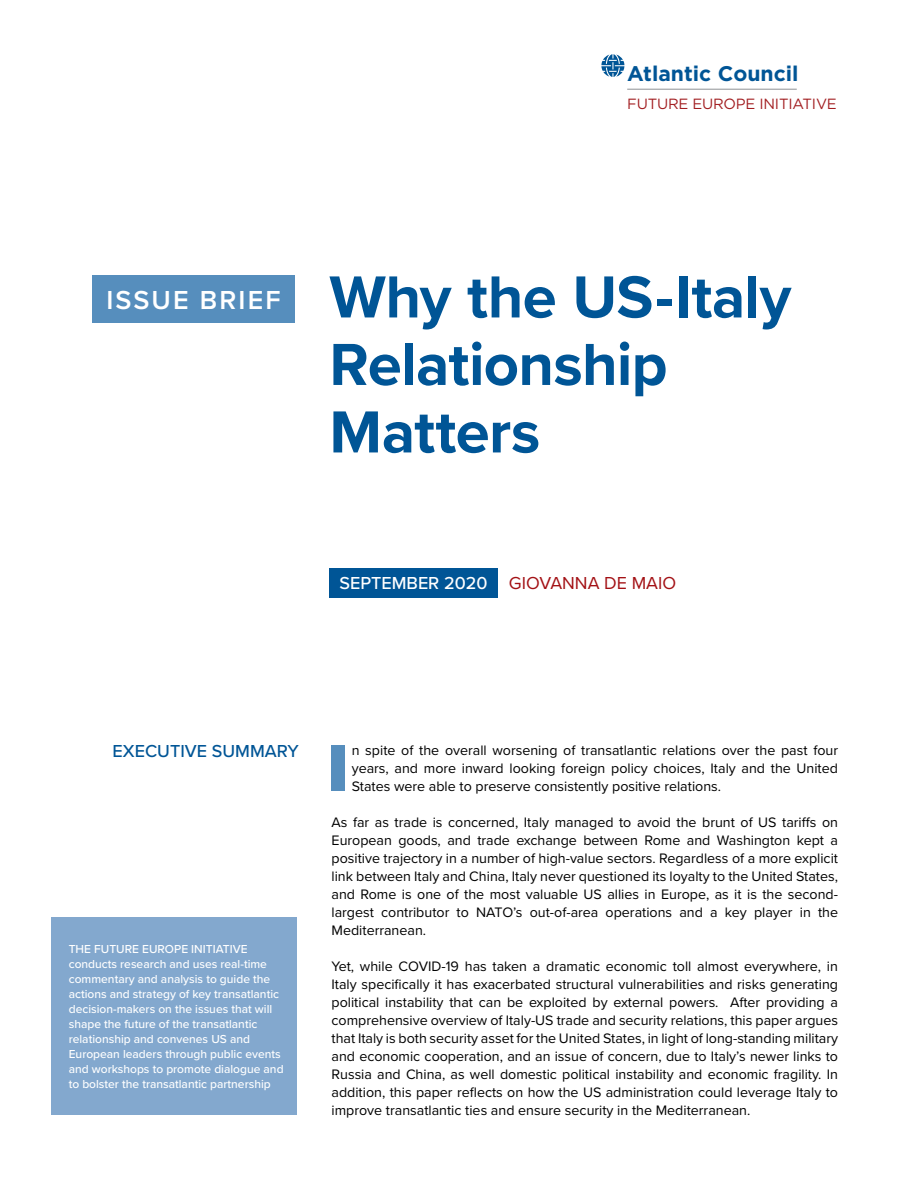
<style>
.page{position:relative;width:918px;height:1188px;background:#fff}
.page>*{position:absolute;margin:0;border:0;box-sizing:border-box;transform-origin:0 0}
.t1{font:900 68.25px "Proxima Nova";color:#568ebd}
.IB_-_Title{font:700 61.5px/67.5px "Proxima Nova";letter-spacing:-.01em;color:#005596}
.t2{font:600 27px "Proxima Nova";letter-spacing:.08em;color:#fff}
.t3{font:700 21.15px "Gotham";color:#005596}
.IB_-_Subsection_NEW{font:500 18px "Proxima Nova";color:#005596}
.IB_-_Subsection_NEW-2{font:18px "Proxima Nova";color:#a31115}
.IB_-_Subsection_NEW-3{font:500 18px "Proxima Nova";color:#fff}
.t4{font:14.85px "Gotham";letter-spacing:-.015em;color:#a21e21}
.t5{font:14.25px/18px "Proxima Nova";color:#000;text-align:justify}
.t6{font:500 12px/15px "Proxima Nova";color:#fff}
</style>
<div class="page">
<div style="left:92px;top:275px;width:202px;height:48px;background:#568ebd"></div>
<hr style="left:627px;top:89px;width:170px;height:1px;background:#939598">
<svg style="left:601px;top:54px;width:23px;height:23px"></svg>
<div style="left:52px;top:917px;width:245px;height:198px;background:#83a8ce"></div>
<div style="left:329px;top:569px;width:168px;height:29px;background:#005596"></div>
<p class="t3" style="left:627px;top:60px;width:173px">Atlantic Council</p>
<p class="t4" style="left:627px;top:94px;width:211px">FUTURE EUROPE INITIATIVE</p>
<p class="t2" style="left:107px;top:280px;width:176px">ISSUE BRIEF</p>
<p class="IB_-_Title" style="left:329px;top:262px;width:463px">Why the US-Italy<br>Relationship<br>Matters</p>
<p class="IB_-_Subsection_NEW-3" style="left:339px;top:569px;width:150px">SEPTEMBER 2020</p>
<p class="IB_-_Subsection_NEW-2" style="left:509px;top:569px;width:169px">GIOVANNA DE MAIO</p>
<p class="IB_-_Subsection_NEW" style="left:113px;top:738px;width:188px">EXECUTIVE SUMMARY</p>
<p class="t6" style="left:69px;top:941px;width:216px">THE FUTURE EUROPE INITIATIVE conducts research and uses real-time commentary and analysis to guide the actions and strategy of key transatlantic decision-makers on the issues that will shape the future of the transatlantic relationship and convenes US and European leaders through public events and workshops to promote dialogue and to bolster the transatlantic partnership</p>
<p class="t1" style="left:328px;top:717px;width:23px">I</p>
<p class="t5" style="left:352px;top:741px;width:488px">n spite of the overall worsening of transatlantic relations over the past four years, and more inward looking foreign policy choices, Italy and the United States were able to preserve consistently positive relations.</p>
<p class="t5" style="left:332px;top:813px;width:508px">As far as trade is concerned, Italy managed to avoid the brunt of US tariffs on European goods, and trade exchange between Rome and Washington kept a positive trajectory in a number of high-value sectors. Regardless of a more explicit link between Italy and China, Italy never questioned its loyalty to the United States, and Rome is one of the most valuable US allies in Europe, as it is the second&shy;largest contributor to NATO’s out-of-area operations and a key player in the Mediterranean.</p>
<p class="t5" style="left:332px;top:957px;width:508px">Yet, while COVID-19 has taken a dramatic economic toll almost everywhere, in Italy specifically it has exacerbated structural vulnerabilities and risks generating political instability that can be exploited by external powers. After providing a comprehensive overview of Italy-US trade and security relations, this paper argues that Italy is both security asset for the United States, in light of long-standing military and economic cooperation, and an issue of concern, due to Italy’s newer links to Russia and China, as well domestic political instability and economic fragility. In addition, this paper reflects on how the US administration could leverage Italy to improve transatlantic ties and ensure security in the Mediterranean.</p>
</div>
